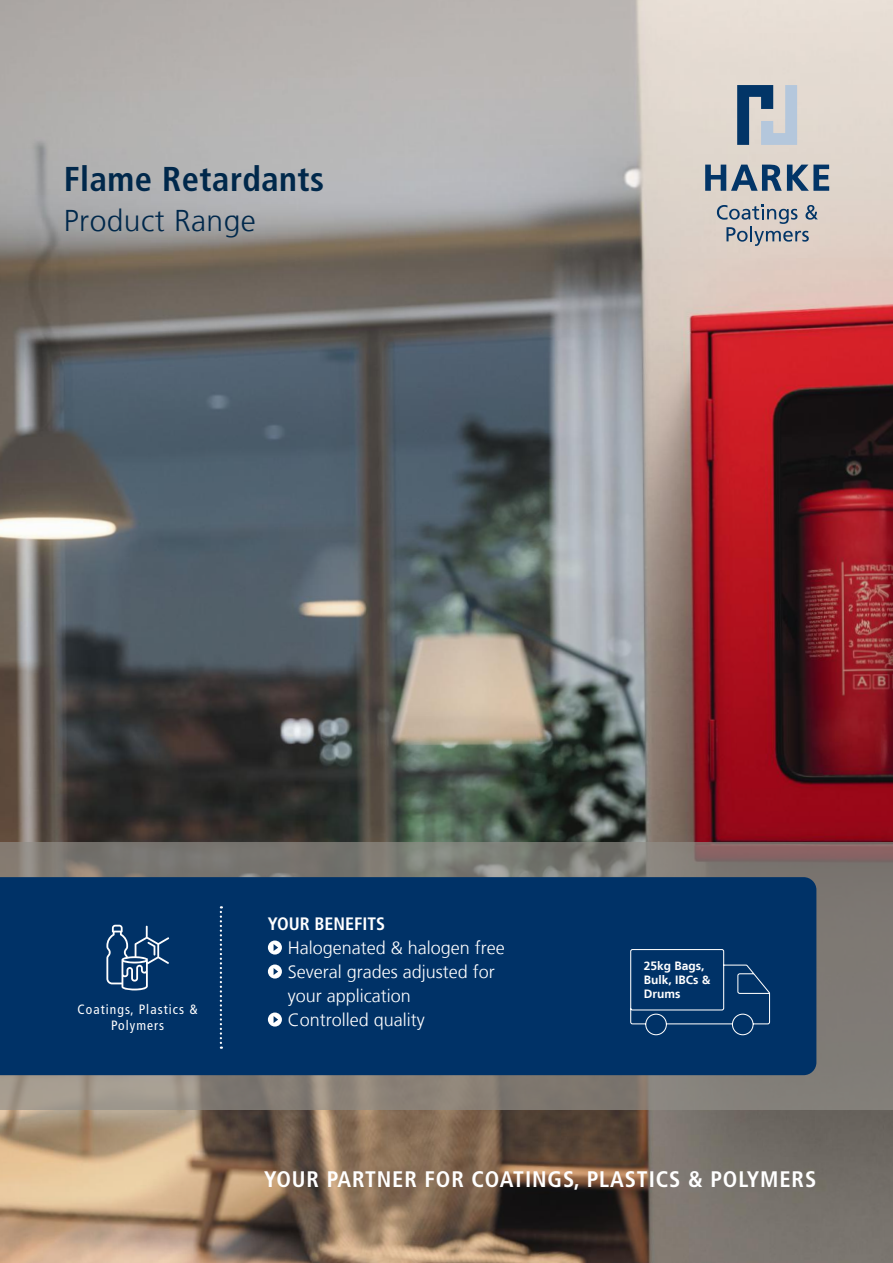
<style>
.page{position:relative;width:893px;height:1263px;background:#fff}
.page>*{position:absolute;margin:0;border:0;box-sizing:border-box;transform-origin:0 0}
.t1{font:700 condensed 34.5px "Frutiger LT Pro";letter-spacing:.015em;color:#00284b}
.t2{font:300 30px "Frutiger LT";letter-spacing:.015em;color:#00284b}
.t3{font:700 condensed 22.5px "Frutiger LT Pro";letter-spacing:.04em;color:#fff}
.t4{font:300 18px/24px "Frutiger LT";color:#fff}
.t5{font:700 condensed 18px "Frutiger LT Pro";color:#fff}
.t6{font:condensed 13.5px/16.2px "Frutiger LT Pro";letter-spacing:.08em;color:#fff;text-align:center}
.t7{font:700 12px/14.4px "Frutiger LT";color:#fff}
</style>
<div class="page">
<img style="left:0;top:0;width:893px;height:1263px">
<svg style="left:0;top:842px;width:893px;height:268px;background:#827c75"></svg>
<div style="left:0;top:877px;width:816px;height:198px;background:#003267"></div>
<svg style="left:220px;top:906px;width:2px;height:143px"></svg>
<svg style="left:106px;top:925px;width:63px;height:65px;background:#2f5883"></svg>
<svg style="left:630px;top:949px;width:140px;height:86px;background:#0f3e6f"></svg>
<svg style="left:268px;top:940px;width:14px;height:14px"></svg>
<svg style="left:268px;top:964px;width:14px;height:14px"></svg>
<svg style="left:268px;top:1012px;width:14px;height:14px"></svg>
<svg style="left:737px;top:85px;width:60px;height:60px;background:#8c9fb2"></svg>
<svg style="left:717px;top:205px;width:101px;height:41px;background:#b2b1b4"></svg>
<svg style="left:705px;top:165px;width:124px;height:26px;background:#718699"></svg>
<h1 class="t1" style="left:64px;top:158px;width:262px">Flame Retardants</h1>
<h2 class="t2" style="left:64px;top:204px;width:194px">Product Range</h2>
<p class="t6" style="left:77px;top:1001px;width:122px">Coatings, Plastics &amp;<br>Polymers</p>
<p class="t5" style="left:268px;top:913px;width:119px">YOUR BENEFITS</p>
<p class="t4" style="left:288px;top:936px;width:219px">Halogenated &amp; halogen free<br>Several grades adjusted for your application<br>Controlled quality</p>
<p class="t7" style="left:644px;top:958px;width:68px">25kg Bags,<br>Bulk, IBCs &amp;<br>Drums</p>
<p class="t3" style="left:264px;top:1165px;width:554px">YOUR PARTNER FOR COATINGS, PLASTICS &amp; POLYMERS</p>
</div>
